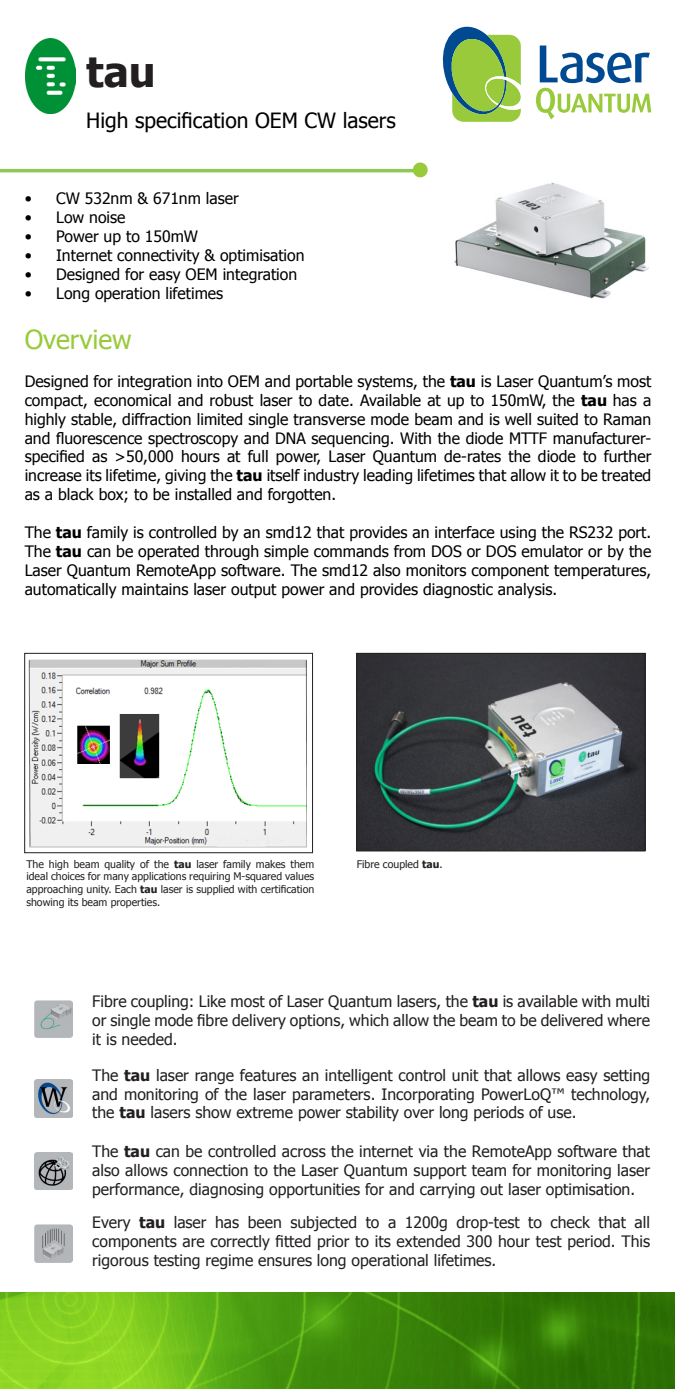
<style>
.page{position:relative;width:675px;height:1389px;background:#fff}
.page>*{position:absolute;margin:0;border:0;box-sizing:border-box;transform-origin:0 0}
.t1{font:700 42px "Tahoma";color:#231f20}
.t2{font:26.25px "Tahoma";color:#99ca3b}
.t3{font:21px "Tahoma";color:#000}
.t4{font:15.75px/18.9px "Tahoma";color:#000;text-align:justify}
.t5{font:15.75px/18.9px "Tahoma";color:#231f20;text-align:justify}
.t6{font:10.5px/12.6px "Tahoma";color:#231f20;text-align:justify}
.s1{font-weight:700}
</style>
<div class="page">
<svg style="left:536px;top:46px;width:115px;height:73px"></svg>
<svg style="left:443px;top:27px;width:78px;height:95px"></svg>
<img style="left:0;top:1293px;width:675px;height:96px">
<img style="left:25px;top:39px;width:50px;height:74px">
<img style="left:454px;top:183px;width:195px;height:116px">
<hr style="left:0;top:169px;width:422px;height:3px;background:#8ec855">
<div style="left:413px;top:163px;width:14px;height:14px;background:#99ca3b;border-radius:50%"></div>
<img style="left:28px;top:659px;width:278px;height:188px">
<div style="left:24px;top:653px;width:289px;height:200px;border:1px solid #231f20"></div>
<img style="left:35px;top:1000px;width:37px;height:37px">
<img style="left:35px;top:1080px;width:37px;height:37px">
<img style="left:35px;top:1152px;width:37px;height:38px">
<img style="left:35px;top:1225px;width:37px;height:37px">
<img style="left:358px;top:655px;width:285px;height:194px">
<div style="left:356px;top:653px;width:289px;height:198px;border:1px solid #231f20"></div>
<p class="t1" style="left:86px;top:43px;width:71px">tau</p>
<p class="t3" style="left:86px;top:107px;width:311px">High specification OEM CW lasers</p>
<p class="t4" style="left:25px;top:188px;width:215px">• CW 532nm &amp; 671nm laser</p>
<p class="t4" style="left:25px;top:207px;width:102px">• Low noise</p>
<p class="t4" style="left:25px;top:226px;width:175px">• Power up to 150mW</p>
<p class="t4" style="left:25px;top:245px;width:281px">• Internet connectivity &amp; optimisation</p>
<p class="t4" style="left:25px;top:264px;width:274px">• Designed for easy OEM integration</p>
<p class="t4" style="left:25px;top:283px;width:200px">• Long operation lifetimes</p>
<p class="t2" style="left:25px;top:322px;width:109px">Overview</p>
<p class="t4" style="left:25px;top:371px;width:628px">Designed for integration into OEM and portable systems, the <span class="s1">tau</span> is Laser Quantum’s most compact, economical and robust laser to date. Available at up to 150mW, the <span class="s1">tau</span> has a highly stable, diffraction limited single transverse mode beam and is well suited to Raman and fluorescence spectroscopy and DNA sequencing. With the diode MTTF manufacturer&shy;specified as &gt;50,000 hours at full power, Laser Quantum de-rates the diode to further increase its lifetime, giving the <span class="s1">tau</span> itself industry leading lifetimes that allow it to be treated as a black box; to be installed and forgotten.</p>
<p class="t4" style="left:25px;top:522px;width:628px">The <span class="s1">tau</span> family is controlled by an smd12 that provides an interface using the RS232 port.<br>The <span class="s1">tau</span> can be operated through simple commands from DOS or DOS emulator or by the Laser Quantum RemoteApp software. The smd12 also monitors component temperatures, automatically maintains laser output power and provides diagnostic analysis.</p>
<p class="t6" style="left:26px;top:857px;width:289px">The high beam quality of the <span class="s1">tau</span> laser family makes them ideal choices for many applications requiring M-squared values approaching unity. Each <span class="s1">tau</span> laser is supplied with certification showing its beam properties.</p>
<p class="t6" style="left:357px;top:857px;width:87px">Fibre coupled <span class="s1">tau</span>.</p>
<p class="t5" style="left:92px;top:991px;width:559px">Fibre coupling: Like most of Laser Quantum lasers, the <span class="s1">tau</span> is available with multi or single mode fibre delivery options, which allow the beam to be delivered where it is needed.</p>
<p class="t5" style="left:92px;top:1065px;width:559px">The <span class="s1">tau</span> laser range features an intelligent control unit that allows easy setting and monitoring of the laser parameters. Incorporating PowerLoQ™ technology, the <span class="s1">tau</span> lasers show extreme power stability over long periods of use.</p>
<p class="t5" style="left:92px;top:1141px;width:559px">The <span class="s1">tau</span> can be controlled across the internet via the RemoteApp software that also allows connection to the Laser Quantum support team for monitoring laser performance, diagnosing opportunities for and carrying out laser optimisation.</p>
<p class="t5" style="left:92px;top:1212px;width:559px">Every <span class="s1">tau</span> laser has been subjected to a 1200g drop-test to check that all components are correctly fitted prior to its extended 300 hour test period. This rigorous testing regime ensures long operational lifetimes.</p>
</div>
